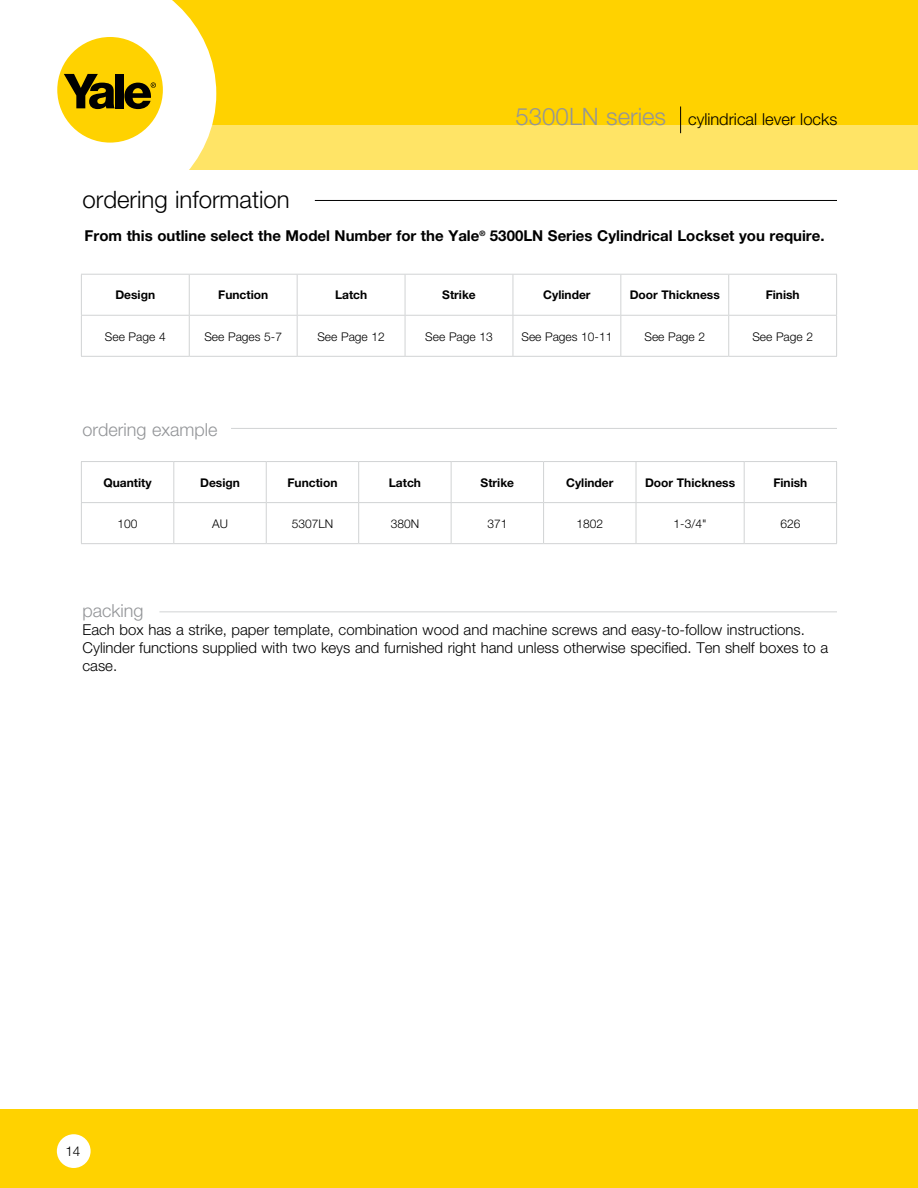
<style>
.page{position:relative;width:918px;height:1188px;background:#fff}
.page>*{position:absolute;margin:0;border:0;box-sizing:border-box;transform-origin:0 0}
.t1{font:300 24px "Helvetica Neue";color:#000}
.t2{font:300 18px "Helvetica Neue";color:#939598}
.t3{font:300 16.5px "Helvetica Neue";color:#000}
.t4{font:300 15px/18px "Helvetica Neue";color:#000}
.t5{font:700 15px "Helvetica Neue";color:#000}
.t6{font:300 13.5px "Helvetica Neue";color:#000}
.t7{font:700 12px "Helvetica Neue";color:#000}
.t8{font:300 12px "Helvetica Neue";color:#000}
.s1{font-size:24px;color:#939598}
</style>
<div class="page">
<div style="left:142px;top:0;width:776px;height:133px;background:#ffd200"></div>
<div style="left:129px;top:126px;width:789px;height:44px;background:#ffe466"></div>
<svg style="left:57px;top:0;width:159px;height:170px;fill:#fff"></svg>
<div style="left:57px;top:37px;width:106px;height:106px;background:#ffd200;border-radius:50%"></div>
<svg style="left:64px;top:74px;width:51px;height:35px"></svg>
<div style="left:116px;top:74px;width:8px;height:34px;background:#000"></div>
<svg style="left:124px;top:82px;width:32px;height:27px"></svg>
<div style="left:0;top:1109px;width:918px;height:79px;background:#ffd200"></div>
<div style="left:57px;top:1134px;width:34px;height:34px;background:#fff;border-radius:50%"></div>
<svg style="left:680px;top:106px;width:1px;height:27px"></svg>
<hr style="left:315px;top:200px;width:522px;height:1px;background:#000">
<svg style="left:82px;top:275px;width:754px;height:81px"></svg>
<hr style="left:81px;top:274px;width:108px;height:1px;background:#d1d3d4">
<hr style="left:81px;top:275px;width:1px;height:40px;background:#d1d3d4">
<hr style="left:189px;top:274px;width:108px;height:1px;background:#d1d3d4">
<hr style="left:189px;top:275px;width:1px;height:40px;background:#d1d3d4">
<hr style="left:297px;top:274px;width:108px;height:1px;background:#d1d3d4">
<hr style="left:297px;top:275px;width:1px;height:40px;background:#d1d3d4">
<hr style="left:405px;top:274px;width:108px;height:1px;background:#d1d3d4">
<hr style="left:405px;top:275px;width:1px;height:40px;background:#d1d3d4">
<hr style="left:513px;top:274px;width:108px;height:1px;background:#d1d3d4">
<hr style="left:513px;top:275px;width:1px;height:40px;background:#d1d3d4">
<hr style="left:621px;top:274px;width:108px;height:1px;background:#d1d3d4">
<hr style="left:620px;top:275px;width:1px;height:40px;background:#d1d3d4">
<hr style="left:729px;top:274px;width:108px;height:1px;background:#d1d3d4">
<hr style="left:728px;top:275px;width:1px;height:40px;background:#d1d3d4">
<hr style="left:836px;top:275px;width:1px;height:40px;background:#d1d3d4">
<hr style="left:81px;top:315px;width:108px;height:1px;background:#d1d3d4">
<hr style="left:81px;top:316px;width:1px;height:40px;background:#d1d3d4">
<hr style="left:189px;top:315px;width:108px;height:1px;background:#d1d3d4">
<hr style="left:189px;top:316px;width:1px;height:40px;background:#d1d3d4">
<hr style="left:297px;top:315px;width:108px;height:1px;background:#d1d3d4">
<hr style="left:297px;top:316px;width:1px;height:40px;background:#d1d3d4">
<hr style="left:405px;top:315px;width:108px;height:1px;background:#d1d3d4">
<hr style="left:405px;top:316px;width:1px;height:40px;background:#d1d3d4">
<hr style="left:513px;top:315px;width:108px;height:1px;background:#d1d3d4">
<hr style="left:513px;top:316px;width:1px;height:40px;background:#d1d3d4">
<hr style="left:621px;top:315px;width:108px;height:1px;background:#d1d3d4">
<hr style="left:620px;top:316px;width:1px;height:40px;background:#d1d3d4">
<hr style="left:729px;top:315px;width:108px;height:1px;background:#d1d3d4">
<hr style="left:728px;top:316px;width:1px;height:40px;background:#d1d3d4">
<hr style="left:836px;top:316px;width:1px;height:40px;background:#d1d3d4">
<hr style="left:81px;top:356px;width:108px;height:1px;background:#d1d3d4">
<hr style="left:189px;top:356px;width:108px;height:1px;background:#d1d3d4">
<hr style="left:297px;top:356px;width:108px;height:1px;background:#d1d3d4">
<hr style="left:405px;top:356px;width:108px;height:1px;background:#d1d3d4">
<hr style="left:513px;top:356px;width:108px;height:1px;background:#d1d3d4">
<hr style="left:621px;top:356px;width:108px;height:1px;background:#d1d3d4">
<hr style="left:729px;top:356px;width:108px;height:1px;background:#d1d3d4">
<svg style="left:174px;top:462px;width:570px;height:81px"></svg>
<hr style="left:81px;top:461px;width:93px;height:1px;background:#d1d3d4">
<hr style="left:81px;top:462px;width:1px;height:40px;background:#d1d3d4">
<hr style="left:174px;top:461px;width:92px;height:1px;background:#d1d3d4">
<hr style="left:173px;top:462px;width:1px;height:40px;background:#d1d3d4">
<hr style="left:266px;top:461px;width:93px;height:1px;background:#d1d3d4">
<hr style="left:266px;top:462px;width:1px;height:40px;background:#d1d3d4">
<hr style="left:359px;top:461px;width:92px;height:1px;background:#d1d3d4">
<hr style="left:358px;top:462px;width:1px;height:40px;background:#d1d3d4">
<hr style="left:451px;top:461px;width:93px;height:1px;background:#d1d3d4">
<hr style="left:451px;top:462px;width:1px;height:40px;background:#d1d3d4">
<hr style="left:544px;top:461px;width:92px;height:1px;background:#d1d3d4">
<hr style="left:543px;top:462px;width:1px;height:40px;background:#d1d3d4">
<hr style="left:636px;top:461px;width:108px;height:1px;background:#d1d3d4">
<hr style="left:636px;top:462px;width:1px;height:40px;background:#d1d3d4">
<hr style="left:744px;top:461px;width:93px;height:1px;background:#d1d3d4">
<hr style="left:744px;top:462px;width:1px;height:40px;background:#d1d3d4">
<hr style="left:836px;top:462px;width:1px;height:40px;background:#d1d3d4">
<hr style="left:81px;top:502px;width:93px;height:1px;background:#d1d3d4">
<hr style="left:81px;top:503px;width:1px;height:40px;background:#d1d3d4">
<hr style="left:174px;top:502px;width:92px;height:1px;background:#d1d3d4">
<hr style="left:173px;top:503px;width:1px;height:40px;background:#d1d3d4">
<hr style="left:266px;top:502px;width:93px;height:1px;background:#d1d3d4">
<hr style="left:266px;top:503px;width:1px;height:40px;background:#d1d3d4">
<hr style="left:359px;top:502px;width:92px;height:1px;background:#d1d3d4">
<hr style="left:358px;top:503px;width:1px;height:40px;background:#d1d3d4">
<hr style="left:451px;top:502px;width:93px;height:1px;background:#d1d3d4">
<hr style="left:451px;top:503px;width:1px;height:40px;background:#d1d3d4">
<hr style="left:544px;top:502px;width:92px;height:1px;background:#d1d3d4">
<hr style="left:543px;top:503px;width:1px;height:40px;background:#d1d3d4">
<hr style="left:636px;top:502px;width:108px;height:1px;background:#d1d3d4">
<hr style="left:636px;top:503px;width:1px;height:40px;background:#d1d3d4">
<hr style="left:744px;top:502px;width:93px;height:1px;background:#d1d3d4">
<hr style="left:744px;top:503px;width:1px;height:40px;background:#d1d3d4">
<hr style="left:836px;top:503px;width:1px;height:40px;background:#d1d3d4">
<hr style="left:81px;top:543px;width:93px;height:1px;background:#d1d3d4">
<hr style="left:174px;top:543px;width:92px;height:1px;background:#d1d3d4">
<hr style="left:266px;top:543px;width:93px;height:1px;background:#d1d3d4">
<hr style="left:359px;top:543px;width:92px;height:1px;background:#d1d3d4">
<hr style="left:451px;top:543px;width:93px;height:1px;background:#d1d3d4">
<hr style="left:544px;top:543px;width:92px;height:1px;background:#d1d3d4">
<hr style="left:636px;top:543px;width:108px;height:1px;background:#d1d3d4">
<hr style="left:744px;top:543px;width:93px;height:1px;background:#d1d3d4">
<hr style="left:231px;top:428px;width:606px;height:1px;background:#d1d3d4">
<hr style="left:159px;top:611px;width:678px;height:1px;background:#d1d3d4">
<p class="t3" style="left:516px;top:109px;width:323px"><span class="s1">5300LN series</span> cylindrical lever locks</p>
<h1 class="t1" style="left:82px;top:185px;width:209px">ordering information</h1>
<p class="t5" style="left:85px;top:227px;width:741px">From this outline select the Model Number for the Yale<sup>®</sup> 5300LN Series Cylindrical Lockset you require.</p>
<p class="t7" style="left:115px;top:288px;width:41px">Design</p>
<p class="t7" style="left:218px;top:288px;width:52px">Function</p>
<p class="t7" style="left:335px;top:288px;width:34px">Latch</p>
<p class="t7" style="left:442px;top:288px;width:35px">Strike</p>
<p class="t7" style="left:543px;top:288px;width:49px">Cylinder</p>
<p class="t7" style="left:630px;top:288px;width:92px">Door Thickness</p>
<p class="t7" style="left:766px;top:288px;width:35px">Finish</p>
<p class="t8" style="left:105px;top:329px;width:62px">See Page 4</p>
<p class="t8" style="left:204px;top:329px;width:79px">See Pages 5-7</p>
<p class="t8" style="left:317px;top:329px;width:69px">See Page 12</p>
<p class="t8" style="left:425px;top:329px;width:69px">See Page 13</p>
<p class="t8" style="left:521px;top:329px;width:92px">See Pages 10-11</p>
<p class="t8" style="left:644px;top:329px;width:62px">See Page 2</p>
<p class="t8" style="left:752px;top:329px;width:62px">See Page 2</p>
<p class="t2" style="left:82px;top:419px;width:136px">ordering example</p>
<p class="t7" style="left:103px;top:475px;width:50px">Quantity</p>
<p class="t7" style="left:200px;top:475px;width:41px">Design</p>
<p class="t7" style="left:287px;top:475px;width:52px">Function</p>
<p class="t7" style="left:389px;top:475px;width:34px">Latch</p>
<p class="t7" style="left:481px;top:475px;width:35px">Strike</p>
<p class="t7" style="left:566px;top:475px;width:49px">Cylinder</p>
<p class="t7" style="left:645px;top:475px;width:92px">Door Thickness</p>
<p class="t7" style="left:773px;top:475px;width:35px">Finish</p>
<p class="t8" style="left:118px;top:516px;width:22px">100</p>
<p class="t8" style="left:212px;top:516px;width:17px">AU</p>
<p class="t8" style="left:292px;top:516px;width:43px">5307LN</p>
<p class="t8" style="left:391px;top:516px;width:30px">380N</p>
<p class="t8" style="left:487px;top:516px;width:22px">371</p>
<p class="t8" style="left:576px;top:516px;width:28px">1802</p>
<p class="t8" style="left:674px;top:516px;width:34px">1-3/4"</p>
<p class="t8" style="left:780px;top:516px;width:22px">626</p>
<p class="t2" style="left:82px;top:600px;width:63px">packing</p>
<p class="t4" style="left:82px;top:621px;width:747px">Each box has a strike, paper template, combination wood and machine screws and easy-to-follow instructions.<br>Cylinder functions supplied with two keys and furnished right hand unless otherwise specified. Ten shelf boxes to a case.</p>
<p class="t6" style="left:65px;top:1143px;width:17px">14</p>
</div>
